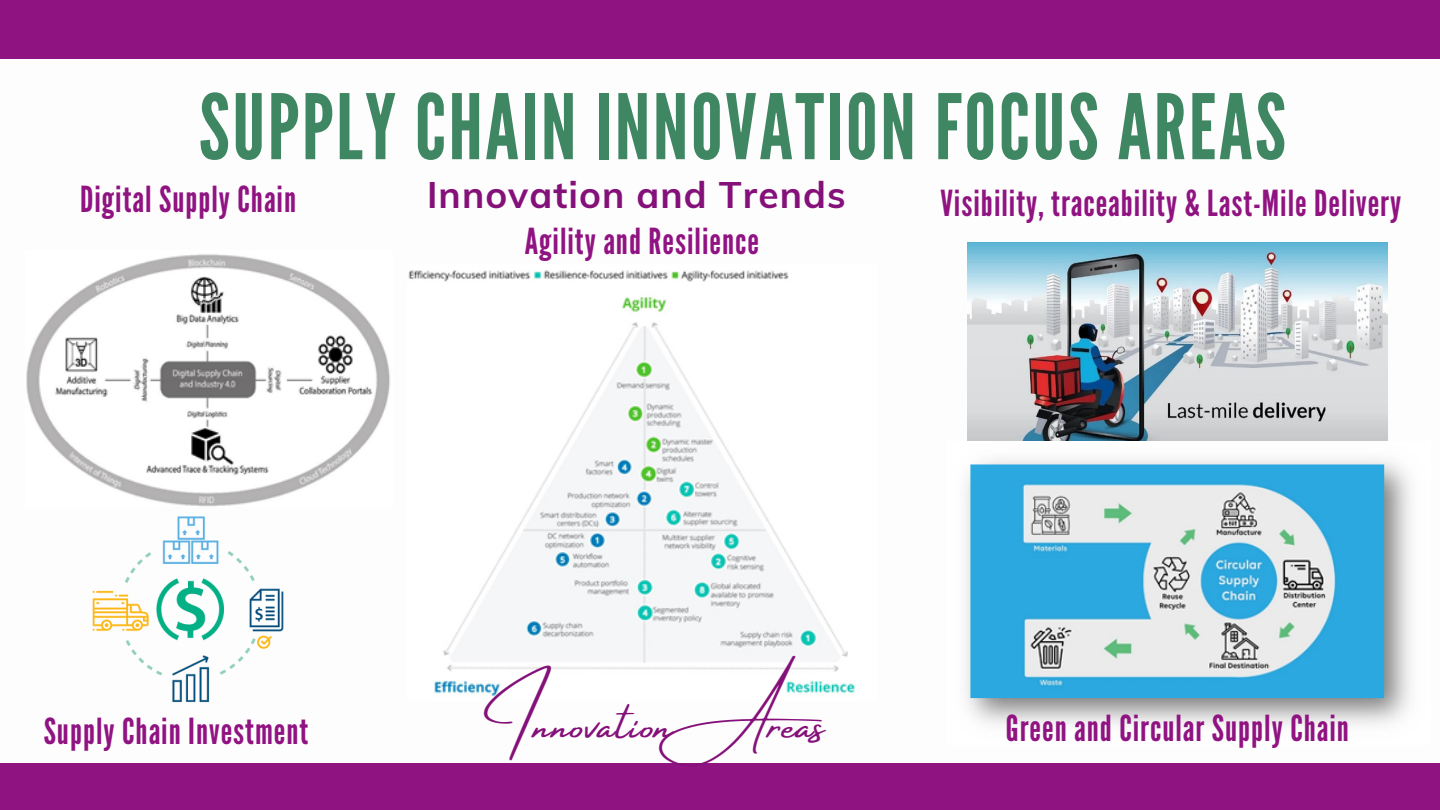
<style>
.page{position:relative;width:1440px;height:810px;background:#fff}
.page>*{position:absolute;margin:0;border:0;box-sizing:border-box;transform-origin:0 0}
.t1{font:90px "League Gothic";letter-spacing:.03em;color:#3f8663}
.t2{font:48.3px "Amsterdam Four";letter-spacing:.03em;color:#841079}
.t3{font:700 37px "Muli";letter-spacing:.03em;color:#841079}
.t4{font:35.8px "League Gothic";letter-spacing:.03em;color:#901382}
</style>
<div class="page">
<div style="left:0;top:0;width:1440px;height:58px;background:#901382"></div>
<div style="left:0;top:764px;width:1440px;height:46px;background:#901382"></div>
<img style="left:26px;top:254px;width:364px;height:236px">
<img style="left:408px;top:270px;width:447px;height:426px">
<img style="left:967px;top:243px;width:420px;height:198px">
<img style="left:92px;top:490px;width:205px;height:213px">
<img style="left:965px;top:459px;width:446px;height:266px">
<p class="t1" style="left:199px;top:75px;width:1089px">SUPPLY CHAIN INNOVATION FOCUS AREAS</p>
<p class="t3" style="left:427px;top:170px;width:420px">Innovation and Trends</p>
<p class="t4" style="left:80px;top:178px;width:218px">Digital Supply Chain</p>
<h2 class="t4" style="left:940px;top:183px;width:462px">Visibility, traceability &amp; Last-Mile Delivery</h2>
<p class="t4" style="left:44px;top:710px;width:266px">Supply Chain Investment</p>
<p class="t4" style="left:525px;top:220px;width:236px">Agility and Resilience</p>
<p class="t2" style="left:484px;top:698px;width:373px">Innovation Areas</p>
<p class="t4" style="left:1006px;top:707px;width:345px">Green and Circular Supply Chain</p>
</div>
